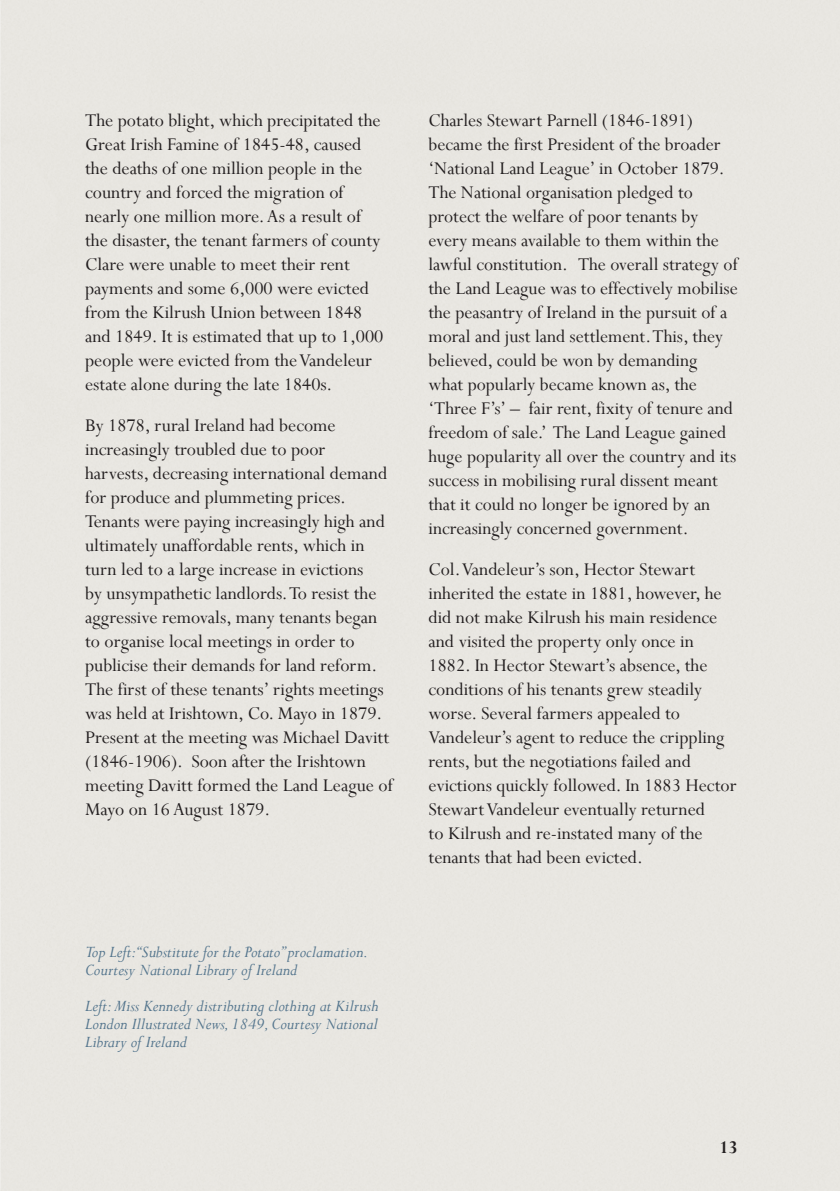
<style>
.page{position:relative;width:840px;height:1191px;background:#fff}
.page>*{position:absolute;margin:0;border:0;box-sizing:border-box;transform-origin:0 0}
.t1{font:20px/24px "Perpetua";color:#231f20}
.t2{font:700 20px "Perpetua";color:#231f20}
.t3{font:italic 18px/18px "Perpetua";color:#54758d}
</style>
<div class="page">
<img style="left:0;top:0;width:1px;height:1191px">
<p class="t1" style="left:85px;top:108px;width:299px">The potato blight, which precipitated the Great Irish Famine of 1845-48, caused the deaths of one million people in the country and forced the migration of nearly one million more. As a result of the disaster, the tenant farmers of county Clare were unable to meet their rent payments and some 6,000 were evicted from the Kilrush Union between 1848 and 1849. It is estimated that up to 1,000 people were evicted from the Vandeleur estate alone during the late 1840s.</p>
<p class="t1" style="left:85px;top:413px;width:309px">By 1878, rural Ireland had become increasingly troubled due to poor harvests, decreasing international demand for produce and plummeting prices.<br>Tenants were paying increasingly high and ultimately unaffordable rents, which in turn led to a large increase in evictions<br>by unsympathetic landlords. To resist the aggressive removals, many tenants began to organise local meetings in order to publicise their demands for land reform.<br>The first of these tenants’ rights meetings was held at Irishtown, Co. Mayo in 1879.<br>Present at the meeting was Michael Davitt (1846-1906). Soon after the Irishtown meeting Davitt formed the Land League of Mayo on 16 August 1879.</p>
<p class="t3" style="left:85px;top:942px;width:284px">Top Left:“Substitute for the Potato” proclamation.<br>Courtesy National Library of Ireland</p>
<p class="t3" style="left:85px;top:996px;width:295px;text-align:justify">Left: Miss Kennedy distributing clothing at Kilrush London Illustrated News, 1849, Courtesy National Library of Ireland</p>
<p class="t1" style="left:428px;top:108px;width:311px">Charles Stewart Parnell (1846-1891) became the first President of the broader ‘National Land League’ in October 1879.<br>The National organisation pledged to protect the welfare of poor tenants by every means available to them within the lawful constitution. The overall strategy of the Land League was to effectively mobilise the peasantry of Ireland in the pursuit of a moral and just land settlement. This, they believed, could be won by demanding<br>what popularly became known as, the ‘Three F’s’ – fair rent, fixity of tenure and freedom of sale.’ The Land League gained huge popularity all over the country and its success in mobilising rural dissent meant that it could no longer be ignored by an increasingly concerned government.</p>
<p class="t1" style="left:428px;top:557px;width:309px">Col. Vandeleur’s son, Hector Stewart inherited the estate in 1881, however, he did not make Kilrush his main residence and visited the property only once in 1882. In Hector Stewart’s absence, the conditions of his tenants grew steadily worse. Several farmers appealed to Vandeleur’s agent to reduce the crippling rents, but the negotiations failed and evictions quickly followed. In 1883 Hector Stewart Vandeleur eventually returned<br>to Kilrush and re-instated many of the tenants that had been evicted.</p>
<p class="t2" style="left:719px;top:1134px;width:20px">13</p>
</div>
